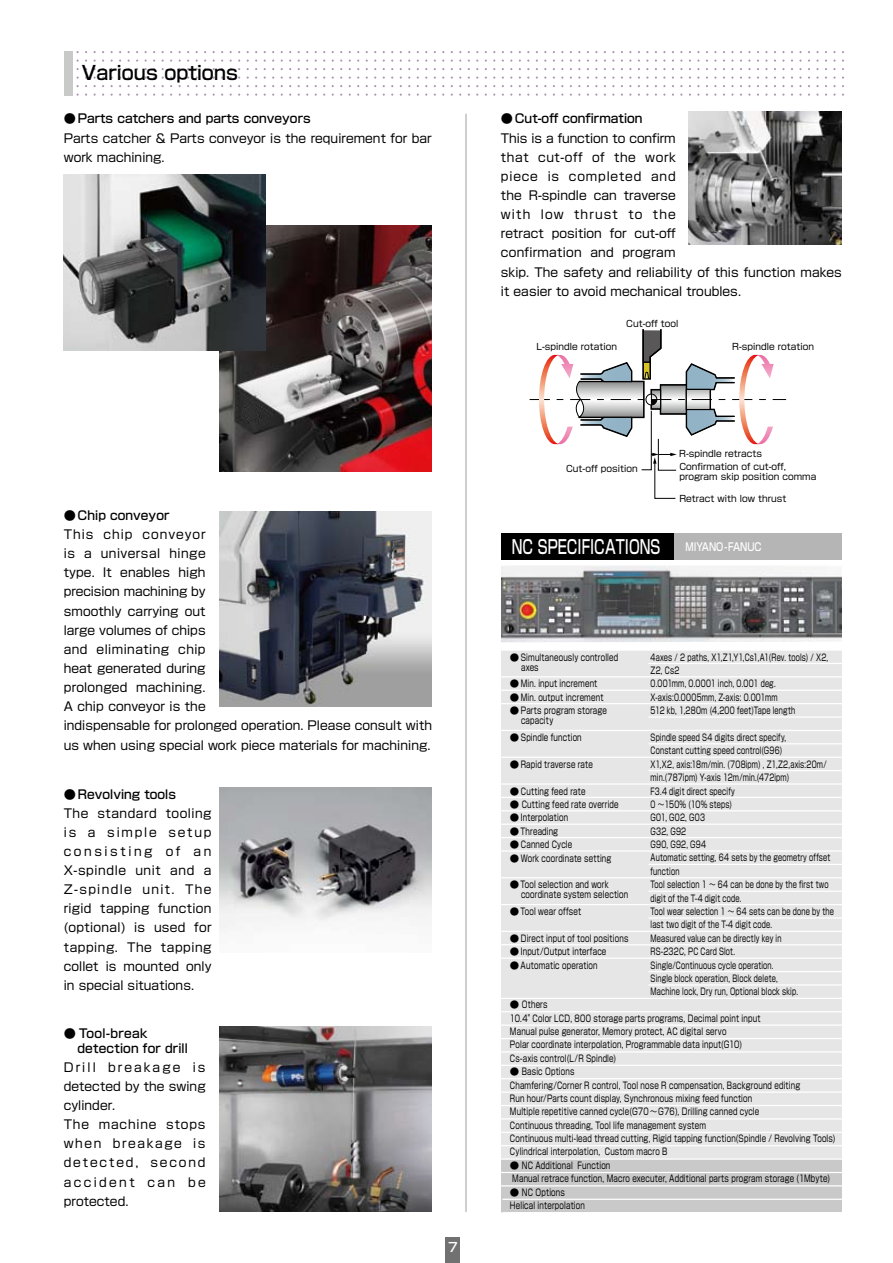
<style>
.page{position:relative;width:893px;height:1263px;background:#fff}
.page>*{position:absolute;margin:0;border:0;box-sizing:border-box;transform-origin:0 0}
.t1{font:500 19.2px "Shin Go";color:#000}
.t2{font:500 18.9px "Shin Go";color:#fff;scale:.7 1}
.t3{font:500 12.75px "Shin Go";color:#fff}
.t4{font:12.15px/19.2px "Shin Go";color:#000}
.t5{font:12.15px/19.2px "Shin Go";letter-spacing:.035em;color:#000}
.t6{font:12.15px/19.2px "Shin Go";letter-spacing:.13em;color:#000}
.t7{font:500 12.15px/14.9px "Shin Go";letter-spacing:.015em;color:#000}
.t8{font:500 10.95px "Shin Go";color:#fff;scale:.8 1}
.t9{font:9.45px/13.4px "Shin Go";letter-spacing:.02em;color:#000}
.t10{font:9.45px/13.4px "Shin Go";letter-spacing:.02em;color:#000;scale:.7 1}
.t11{font:9px/12.8px "Shin Go";color:#000}
.s1{font-weight:500}
.s2{font-weight:400}
</style>
<div class="page">
<div style="left:64px;top:51px;width:8px;height:45px;background:#c9c9ca"></div>
<hr style="left:466px;top:114px;width:1px;height:1098px;background:#9f9fa0">
<svg style="left:530px;top:329px;width:256px;height:115px"></svg>
<svg style="left:641px;top:330px;width:93px;height:169px"></svg>
<div style="left:501px;top:650px;width:341px;height:562px;background:#e6e6e7"></div>
<div style="left:501px;top:1159px;width:341px;height:53px;background:#c9c9ca"></div>
<div style="left:595px;top:533px;width:247px;height:27px;background:#b5b5b6"></div>
<div style="left:501px;top:533px;width:173px;height:27px;background:#000"></div>
<hr style="left:496px;top:649px;width:350px;height:2px;background:#fff">
<hr style="left:648px;top:663px;width:198px;height:1px;background:#fff">
<hr style="left:496px;top:676px;width:350px;height:1px;background:#fff">
<hr style="left:496px;top:690px;width:350px;height:1px;background:#fff">
<hr style="left:496px;top:703px;width:350px;height:1px;background:#fff">
<hr style="left:648px;top:716px;width:198px;height:2px;background:#fff">
<hr style="left:496px;top:730px;width:350px;height:1px;background:#fff">
<hr style="left:648px;top:743px;width:198px;height:1px;background:#fff">
<hr style="left:496px;top:757px;width:350px;height:1px;background:#fff">
<hr style="left:649px;top:770px;width:197px;height:1px;background:#fff">
<hr style="left:496px;top:783px;width:350px;height:2px;background:#fff">
<hr style="left:496px;top:797px;width:350px;height:1px;background:#fff">
<hr style="left:496px;top:810px;width:350px;height:1px;background:#fff">
<hr style="left:496px;top:823px;width:350px;height:2px;background:#fff">
<hr style="left:496px;top:837px;width:350px;height:1px;background:#fff">
<hr style="left:496px;top:850px;width:350px;height:2px;background:#fff">
<hr style="left:648px;top:864px;width:198px;height:1px;background:#fff">
<hr style="left:496px;top:877px;width:350px;height:1px;background:#fff">
<hr style="left:648px;top:890px;width:198px;height:2px;background:#fff">
<hr style="left:496px;top:904px;width:350px;height:1px;background:#fff">
<hr style="left:648px;top:917px;width:198px;height:1px;background:#fff">
<hr style="left:496px;top:931px;width:350px;height:1px;background:#fff">
<hr style="left:496px;top:944px;width:350px;height:1px;background:#fff">
<hr style="left:496px;top:957px;width:350px;height:2px;background:#fff">
<hr style="left:648px;top:971px;width:198px;height:1px;background:#fff">
<hr style="left:648px;top:984px;width:198px;height:1px;background:#fff">
<hr style="left:496px;top:998px;width:350px;height:1px;background:#fff">
<hr style="left:496px;top:1011px;width:350px;height:1px;background:#fff">
<hr style="left:496px;top:1024px;width:350px;height:2px;background:#fff">
<hr style="left:496px;top:1038px;width:350px;height:1px;background:#fff">
<hr style="left:496px;top:1051px;width:350px;height:1px;background:#fff">
<hr style="left:496px;top:1065px;width:350px;height:1px;background:#fff">
<hr style="left:496px;top:1078px;width:350px;height:1px;background:#fff">
<hr style="left:496px;top:1091px;width:350px;height:2px;background:#fff">
<hr style="left:496px;top:1105px;width:350px;height:1px;background:#fff">
<hr style="left:496px;top:1118px;width:350px;height:1px;background:#fff">
<hr style="left:496px;top:1132px;width:350px;height:1px;background:#fff">
<hr style="left:496px;top:1145px;width:350px;height:1px;background:#fff">
<hr style="left:496px;top:1158px;width:350px;height:2px;background:#fff">
<hr style="left:496px;top:1172px;width:350px;height:1px;background:#fff">
<hr style="left:496px;top:1185px;width:350px;height:1px;background:#fff">
<hr style="left:502px;top:1199px;width:350px;height:1px;background:#fff">
<img style="left:219px;top:225px;width:213px;height:246px">
<img style="left:219px;top:788px;width:213px;height:142px">
<img style="left:219px;top:511px;width:213px;height:195px">
<img style="left:501px;top:565px;width:341px;height:77px">
<img style="left:64px;top:174px;width:202px;height:176px">
<img style="left:219px;top:1027px;width:213px;height:185px">
<img style="left:689px;top:112px;width:153px;height:133px">
<div style="left:446px;top:1237px;width:14px;height:26px;background:#727172"></div>
<h1 class="t1" style="left:82px;top:61px;width:158px">Various options</h1>
<p class="t4" style="left:64px;top:109px;width:369px">●<span class="s1">Parts catchers and parts conveyors<br></span>Parts catcher &amp; Parts conveyor is the requirement for bar work machining.</p>
<p class="t4" style="left:501px;top:109px;width:343px">●<span class="s1">Cut-off confirmation<br></span>This is a function to confirm<br>that cut-off of the work<br>piece is completed and<br>the R-spindle can traverse<br>with low thrust to the<br>retract position for cut-off<br>confirmation and program<br>skip. The safety and reliability of this function makes it easier to avoid mechanical troubles.</p>
<p class="t11" style="left:626px;top:316px;width:54px">Cut-off tool</p>
<p class="t11" style="left:536px;top:340px;width:82px">L-spindle rotation</p>
<p class="t11" style="left:732px;top:340px;width:84px">R-spindle rotation</p>
<p class="t4" style="left:64px;top:505px;width:370px">●<span class="s1">Chip conveyor<br></span>This chip conveyor<br>is a universal hinge<br>type. It enables high<br>precision machining by<br>smoothly carrying out<br>large volumes of chips<br>and eliminating chip<br>heat generated during<br>prolonged machining.<br>A chip conveyor is the<br>indispensable for prolonged operation. Please consult with us when using special work piece materials for machining.</p>
<p class="t5" style="left:64px;top:783px;width:149px">●<span class="s1">Revolving tools<br></span>The standard tooling is a simple setup consisting of an<br>X-spindle unit and a<br>Z-spindle unit. The rigid tapping function (optional) is used for tapping. The tapping collet is mounted only in special situations.　</p>
<p class="t7" style="left:64px;top:1025px;width:143px"><span class="s2">●</span> Tool-break 　　　　　 detection for drill</p>
<p class="t6" style="left:64px;top:1057px;width:143px">Drill breakage is detected by the swing cylinder.<br>The machine stops when breakage is detected, second accident can be protected.</p>
<h3 class="t3" style="left:448px;top:1239px;width:11px">7</h3>
<p class="t11" style="left:566px;top:462px;width:73px">Cut-off position</p>
<p class="t11" style="left:679px;top:447px;width:108px">R-spindle retracts<br>Confirmation of cut-off,</p>
<p class="t11" style="left:679px;top:470px;width:150px">program skip position command</p>
<p class="t11" style="left:679px;top:492px;width:109px">Retract with low thrust</p>
<h2 class="t2" style="left:512px;top:534px;width:214px">NC SPECIFICATIONS</h2>
<p class="t8" style="left:685px;top:540px;width:97px">MIYANO-FANUC</p>
<p class="t9" style="left:521px;top:651px;width:99px;line-height:10.1px;text-indent:-11px">●Simultaneously controlled axes</p>
<p class="t9" style="left:510px;top:676px;width:89px">●Min. input increment</p>
<p class="t9" style="left:510px;top:690px;width:95px">●Min. output increment</p>
<p class="t9" style="left:521px;top:705px;width:87px;line-height:10.1px;text-indent:-11px">●Parts program storage capacity</p>
<p class="t9" style="left:510px;top:730px;width:73px">●Spindle function</p>
<p class="t9" style="left:510px;top:757px;width:85px">●Rapid traverse rate</p>
<p class="t9" style="left:510px;top:784px;width:77px">●Cutting feed rate</p>
<p class="t9" style="left:510px;top:797px;width:110px">● Cutting feed rate override</p>
<p class="t9" style="left:510px;top:810px;width:60px">●Interpolation</p>
<p class="t9" style="left:510px;top:824px;width:50px">●Threading</p>
<p class="t9" style="left:510px;top:837px;width:64px">●Canned Cycle</p>
<p class="t9" style="left:510px;top:851px;width:103px">●Work coordinate setting</p>
<p class="t9" style="left:521px;top:879px;width:109px;line-height:10.1px;text-indent:-11px">●Tool selection and work coordinate system selection</p>
<p class="t9" style="left:510px;top:904px;width:73px">●Tool wear offset</p>
<p class="t9" style="left:510px;top:931px;width:120px">●Direct input of tool positions</p>
<p class="t9" style="left:510px;top:944px;width:98px">●Input/Output interface</p>
<p class="t9" style="left:510px;top:958px;width:89px">●Automatic operation</p>
<p class="t9" style="left:510px;top:997px;width:252px">● Others<br>10.4" Color LCD, 800 storage parts programs, Decimal point input Manual pulse generator, Memory protect, AC digital servo<br>Polar coordinate interpolation, Programmable data input(G10)<br>Cs-axis control(L/R Spindle)</p>
<p class="t9" style="left:510px;top:1064px;width:327px">● Basic Options<br>Chamfering/Corner R control, Tool nose R compensation, Background editing<br>Run hour/Parts count display, Synchronous mixing feed function<br>Multiple repetitive canned cycle(G70〜G76), Drilling canned cycle<br>Continuous threading, Tool life management system<br>Continuous multi-lead thread cutting, Rigid tapping function(Spindle / Revolving Tools)<br>Cylindrical interpolation, Custom macro B</p>
<p class="t9" style="left:510px;top:1158px;width:322px">● NC Additional Function<br>Manual retrace function, Macro executer, Additional parts program storage (1Mbyte)</p>
<p class="t9" style="left:510px;top:1185px;width:77px">● NC Options<br>Helical interpolation</p>
<p class="t10" style="left:650px;top:650px;width:255px">4axes / 2 paths, X1,Z1,Y1,Cs1,A1(Rev. tools) / X2, Z2, Cs2<br>0.001mm, 0.0001 inch, 0.001 deg.<br>X-axis:0.0005mm, Z-axis: 0.001mm<br>512 kb, 1,280m (4,200 feet)Tape length</p>
<p class="t10" style="left:650px;top:730px;width:263px">Spindle speed S4 digits direct specify,<br>Constant cutting speed control(G96)<br>X1,X2, axis:18m/min. (708ipm) , Z1,Z2,axis:20m/ min.(787ipm) Y-axis 12m/min.(472ipm)<br>F3.4 digit direct specify<br>0 〜150% (10% steps)<br>G01, G02, G03<br>G32, G92<br>G90, G92, G94<br>Automatic setting, 64 sets by the geometry offset function<br>Tool selection 1 〜 64 can be done by the first two digit of the T-4 digit code.<br>Tool wear selection 1 〜 64 sets can be done by the last two digit of the T-4 digit code.<br>Measured value can be directly key in<br>RS-232C, PC Card Slot.<br>Single/Continuous cycle operation.<br>Single block operation, Block delete,<br>Machine lock, Dry run, Optional block skip.</p>
</div>
